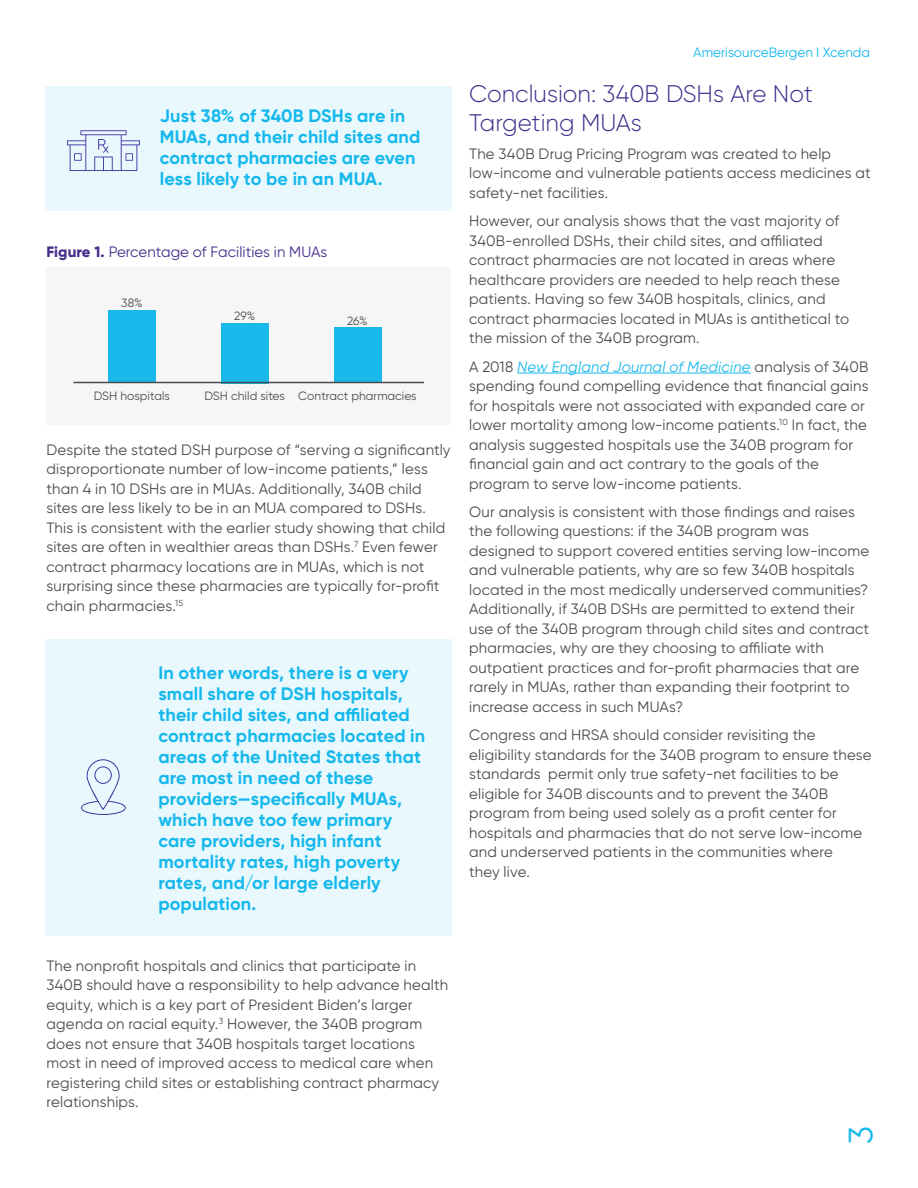
<style>
.page{position:relative;width:918px;height:1188px;background:#fff}
.page>*{position:absolute;margin:0;border:0;box-sizing:border-box;transform-origin:0 0}
.t1{font:33.75px "Gilroy";color:#15b8ec}
.Subhead_light_16pt{font:300 24px/28.5px "Gilroy";color:#462f8c}
.L3_Bullets_9_pt{font:700 18px/21px "Gilroy";letter-spacing:.005em;color:#15b8ec}
.L3_Bullets_9_pt-2{font:15px/19.5px "Gilroy";letter-spacing:.015em;color:#4b4c4d}
.L3_Bullets_9_pt-3{font:15px "Gilroy";letter-spacing:.005em;color:#462f8c}
.t2{font:13.5px "Gilroy";color:#15b8ec}
.L3_Bullets_9_pt-4{font:12px "Gilroy";letter-spacing:.005em;color:#4b4c4d}
.s1{font-weight:800}
.s2{font-style:italic;color:#1ab8eb}
</style>
<div class="page">
<hr style="left:517px;top:373px;width:234px;height:1px;background:#1ab8eb">
<div style="left:46px;top:267px;width:405px;height:157px;background:#f6f6f6"></div>
<div style="left:108px;top:310px;width:48px;height:73px;background:#1ab8eb"></div>
<div style="left:221px;top:323px;width:47px;height:60px;background:#1ab8eb"></div>
<div style="left:334px;top:327px;width:47px;height:55px;background:#1ab8eb"></div>
<hr style="left:74px;top:382px;width:350px;height:1px;background:#4b4c4d">
<div style="left:45px;top:86px;width:406px;height:125px;background:#e8f8fd"></div>
<svg style="left:67px;top:130px;width:73px;height:41px"></svg>
<div style="left:45px;top:639px;width:406px;height:296px;background:#e8f8fd"></div>
<svg style="left:81px;top:759px;width:45px;height:56px"></svg>
<p class="L3_Bullets_9_pt" style="left:160px;top:105px;width:262px">Just 38% of 340B DSHs are in<br>MUAs, and their child sites and contract pharmacies are even less likely to be in an MUA.</p>
<p class="L3_Bullets_9_pt-3" style="left:46px;top:242px;width:282px"><span class="s1">Figure 1.</span> Percentage of Facilities in MUAs</p>
<p class="L3_Bullets_9_pt-4" style="left:121px;top:296px;width:23px">38%</p>
<p class="L3_Bullets_9_pt-4" style="left:94px;top:389px;width:78px">DSH hospitals</p>
<p class="L3_Bullets_9_pt-4" style="left:234px;top:309px;width:23px">29%</p>
<p class="L3_Bullets_9_pt-4" style="left:347px;top:313px;width:22px">26%</p>
<p class="L3_Bullets_9_pt-4" style="left:205px;top:389px;width:82px">DSH child sites</p>
<p class="L3_Bullets_9_pt-4" style="left:298px;top:389px;width:120px">Contract pharmacies</p>
<p class="L3_Bullets_9_pt-2" style="left:46px;top:440px;width:406px">Despite the stated DSH purpose of “serving a significantly disproportionate number of low-income patients,” less than 4 in 10 DSHs are in MUAs. Additionally, 340B child sites are less likely to be in an MUA compared to DSHs.<br>This is consistent with the earlier study showing that child sites are often in wealthier areas than DSHs.<sup>7</sup> Even fewer contract pharmacy locations are in MUAs, which is not surprising since these pharmacies are typically for-profit chain pharmacies.<sup>15</sup></p>
<p class="L3_Bullets_9_pt" style="left:158px;top:662px;width:268px">In other words, there is a very small share of DSH hospitals, their child sites, and affiliated contract pharmacies located in areas of the United States that are most in need of these providers—specifically MUAs, which have too few primary care providers, high infant mortality rates, high poverty rates, and/or large elderly population.</p>
<p class="L3_Bullets_9_pt-2" style="left:46px;top:955px;width:403px">The nonprofit hospitals and clinics that participate in 340B should have a responsibility to help advance health equity, which is a key part of President Biden’s larger agenda on racial equity.<sup>3</sup> However, the 340B program does not ensure that 340B hospitals target locations most in need of improved access to medical care when registering child sites or establishing contract pharmacy relationships.</p>
<p class="t2" style="left:693px;top:44px;width:178px">AmerisourceBergen I Xcenda</p>
<p class="Subhead_light_16pt" style="left:469px;top:79px;width:345px">Conclusion: 340B DSHs Are Not<br>Targeting MUAs</p>
<p class="L3_Bullets_9_pt-2" style="left:469px;top:144px;width:403px">The 340B Drug Pricing Program was created to help low-income and vulnerable patients access medicines at safety-net facilities.</p>
<p class="L3_Bullets_9_pt-2" style="left:469px;top:211px;width:382px">However, our analysis shows that the vast majority of 340B-enrolled DSHs, their child sites, and affiliated contract pharmacies are not located in areas where healthcare providers are needed to help reach these patients. Having so few 340B hospitals, clinics, and contract pharmacies located in MUAs is antithetical to the mission of the 340B program.</p>
<p class="L3_Bullets_9_pt-2" style="left:469px;top:356px;width:401px">A 2018 <span class="s2">New England Journal of Medicine</span> analysis of 340B spending found compelling evidence that financial gains for hospitals were not associated with expanded care or lower mortality among low-income patients.<sup>10</sup> In fact, the analysis suggested hospitals use the 340B program for financial gain and act contrary to the goals of the program to serve low-income patients.</p>
<p class="L3_Bullets_9_pt-2" style="left:469px;top:502px;width:402px">Our analysis is consistent with those findings and raises the following questions: if the 340B program was designed to support covered entities serving low-income and vulnerable patients, why are so few 340B hospitals located in the most medically underserved communities?<br>Additionally, if 340B DSHs are permitted to extend their use of the 340B program through child sites and contract pharmacies, why are they choosing to affiliate with outpatient practices and for-profit pharmacies that are rarely in MUAs, rather than expanding their footprint to increase access in such MUAs?</p>
<p class="L3_Bullets_9_pt-2" style="left:469px;top:725px;width:404px">Congress and HRSA should consider revisiting the eligibility standards for the 340B program to ensure these standards permit only true safety-net facilities to be eligible for 340B discounts and to prevent the 340B program from being used solely as a profit center for hospitals and pharmacies that do not serve low-income and underserved patients in the communities where<br>they live.</p>
<h1 class="t1" style="left:840px;top:1144px;width:19px;rotate:-90deg">3</h1>
</div>
